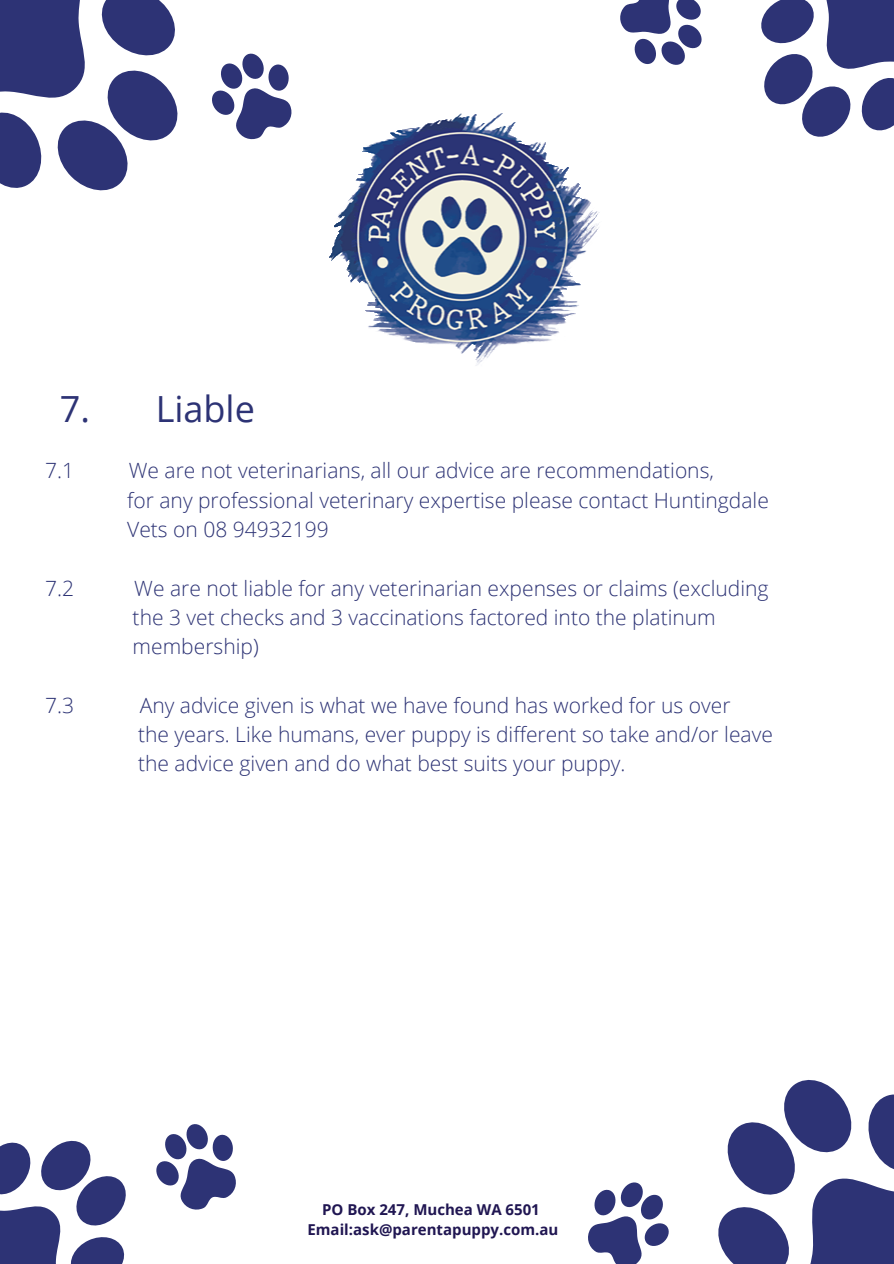
<style>
.page{position:relative;width:894px;height:1264px;background:#fff}
.page>*{position:absolute;margin:0;border:0;box-sizing:border-box;transform-origin:0 0}
.t1{font:36px "Open Sans";color:#2d3375}
.t2{font:300 21px/29.2px "Open Sans";color:#2d3375}
.t3{font:700 15px/20.2px "Open Sans";color:#201652;text-align:center}
</style>
<div class="page">
<svg style="left:0;top:0;width:178px;height:191px"></svg>
<svg style="left:761px;top:0;width:132px;height:137px"></svg>
<svg style="left:718px;top:1080px;width:175px;height:183px"></svg>
<svg style="left:0;top:1140px;width:126px;height:123px"></svg>
<svg style="left:156px;top:1124px;width:80px;height:86px"></svg>
<svg style="left:588px;top:1182px;width:81px;height:81px"></svg>
<svg style="left:212px;top:53px;width:80px;height:87px"></svg>
<svg style="left:620px;top:0;width:82px;height:65px"></svg>
<img style="left:329px;top:113px;width:271px;height:253px">
<h1 class="t1" style="left:60px;top:384px;width:196px">7. Liable</h1>
<p class="t2" style="left:45px;top:455px;width:30px">7.1</p>
<p class="t2" style="left:127px;top:455px;width:643px">We are not veterinarians, all our advice are recommendations,<br>for any professional veterinary expertise please contact Huntingdale<br>Vets on 08 94932199</p>
<p class="t2" style="left:45px;top:572px;width:30px">7.2</p>
<p class="t2" style="left:133px;top:572px;width:637px">We are not liable for any veterinarian expenses or claims (excluding the 3 vet checks and 3 vaccinations factored into the platinum membership)</p>
<p class="t2" style="left:45px;top:690px;width:30px">7.3</p>
<p class="t2" style="left:138px;top:690px;width:636px">Any advice given is what we have found has worked for us over<br>the years. Like humans, ever puppy is different so take and/or leave the advice given and do what best suits your puppy.</p>
<p class="t3" style="left:307px;top:1198px;width:252px">PO Box 247, Muchea WA 6501<br>Email:ask@parentapuppy.com.au</p>
</div>
